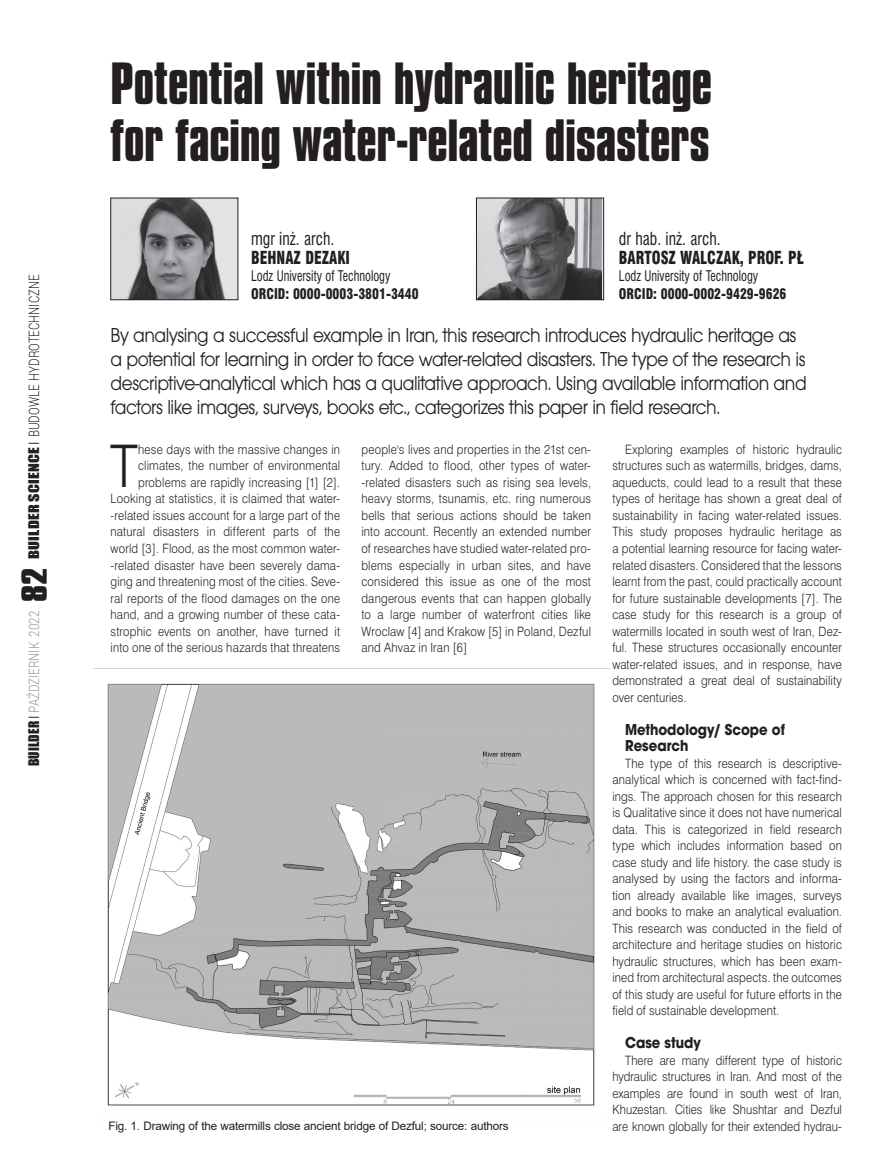
<style>
.page{position:relative;width:893px;height:1170px;background:#fff}
.page>*{position:absolute;margin:0;border:0;box-sizing:border-box;transform-origin:0 0}
.tekst_swiss_inicjal{font:54.6px "Swis 721 Lt PL";color:#231f20;scale:.89 1}
.Tytul_Compacta{font:700 49.5px/57px "Compacta PL";letter-spacing:-.005em;color:#231f20}
.lead{font:21px/24px "Avant Gar Got Itc TEE";letter-spacing:-.025em;color:#231f20;scale:.9 1}
.autor_nazwisko{font:16.5px/19.5px "Swis 721 Blk Cn PL";color:#231f20;scale:.85 1}
.srodtytul{font:700 16.5px/16.5px "Avant Gar Got Itc TEE";color:#231f20;scale:.9 1}
.autor_nazwisko-2{font:16.5px/19.5px "Swis 721 Cn PL";color:#231f20;scale:.9 1}
.t1{font:300 14.25px "Roboto";color:#231f20;scale:.8 1}
.t2{font:300 14.25px "Roboto";color:#939598;scale:.8 1}
.autor_nazwisko-3{font:13.5px/18px "Swis 721 Cn PL";color:#231f20;scale:.85 1}
.tekst_swiss{font:12px/16.5px "Swis 721 Lt PL";letter-spacing:.01em;color:#231f20;text-align:justify;scale:.89 1}
.tekst_swiss_inicjal-2{font:12px/16.5px "Swis 721 Lt PL";letter-spacing:.015em;color:#231f20;text-align:right;scale:.89 1}
.Fot_podpis{font:11.7px "Arial";letter-spacing:-.015em;color:#231f20}
.s1{font-family:"Impact";font-weight:400;font-size:13.5px}
.s2{font-family:"Swis 721 Lt PL";font-weight:400;font-size:13.5px}
.s3{font-family:"Impact";font-weight:400;font-size:13.5px;color:#231f20}
.s4{font-family:"Swis 721 Lt PL";font-weight:400;font-size:13.5px;color:#231f20}
.s5{font-family:"Compacta PL";font-weight:700;font-size:30px;color:#231f20}
.s6{font-family:"Swis 721 Blk Cn PL"}
.s7{font-family:"Swis 721 Cn PL"}
</style>
<div class="page">
<img style="left:113px;top:200px;width:123px;height:98px">
<div style="left:111px;top:198px;width:127px;height:102px;border:1px solid #231f20"></div>
<img style="left:478px;top:200px;width:124px;height:98px">
<div style="left:476px;top:198px;width:128px;height:102px;border:1px solid #231f20"></div>
<img style="left:93px;top:668px;width:516px;height:438px">
<p class="t1" style="left:24px;top:559px;width:357px;rotate:-90deg"><span class="s1">BUILDER SCIENCE</span> <span class="s2">I</span> BUDOWLE HYDROTECHNICZNE</p>
<p class="t2" style="left:24px;top:766px;width:249px;rotate:-90deg"><span class="s3">BUILDER</span> <span class="s4">I</span> PAŹDZIERNIK 2022 <span class="s5">82</span></p>
<p class="Tytul_Compacta" style="left:111px;top:56px;width:603px">Potential within hydraulic heritage for facing water-related disasters</p>
<p class="autor_nazwisko-2" style="left:251px;top:229px;width:111px">mgr inż. arch.<br><span class="s6">BEHNAZ DEZAKI</span></p>
<p class="autor_nazwisko-3" style="left:251px;top:266px;width:199px">Lodz University of Technology<br><span class="s6">ORCID: 0000-0003-3801-3440</span></p>
<p class="lead" style="left:111px;top:322px;width:775px">By analysing a successful example in Iran, this research introduces hydraulic heritage as a potential for learning in order to face water-related disasters. The type of the research is descriptive-analytical which has a qualitative approach. Using available information and factors like images, surveys, books etc., categorizes this paper in field research.</p>
<p class="autor_nazwisko" style="left:619px;top:229px;width:219px"><span class="s7">dr hab. inż. arch.<br></span>BARTOSZ WALCZAK, PROF. PŁ</p>
<p class="autor_nazwisko-3" style="left:619px;top:266px;width:199px">Lodz University of Technology<br><span class="s6">ORCID: 0000-0002-9429-9626</span></p>
<p class="tekst_swiss_inicjal" style="left:110px;top:430px;width:33px">T</p>
<p class="tekst_swiss_inicjal-2" style="left:111px;top:441px;width:259px">hese days with the massive changes in climates, the number of environmental problems are rapidly increasing [1] [2].<br>Looking at statistics, it is claimed that water--related issues account for a large part of the natural disasters in different parts of the world [3]. Flood, as the most common water--related disaster have been severely dama&shy;ging and threatening most of the cities. Seve&shy;ral reports of the flood damages on the one hand, and a growing number of these cata&shy;strophic events on another, have turned it into one of the serious hazards that threatens</p>
<p class="tekst_swiss_inicjal-2" style="left:361px;top:441px;width:259px;text-align:justify">people's lives and properties in the 21st cen&shy;tury. Added to flood, other types of water--related disasters such as rising sea levels, heavy storms, tsunamis, etc. ring numerous bells that serious actions should be taken into account. Recently an extended number of researches have studied water-related pro&shy;blems especially in urban sites, and have considered this issue as one of the most dangerous events that can happen globally to a large number of waterfront cities like Wroclaw [4] and Krakow [5] in Poland, Dezful and Ahvaz in Iran [6]</p>
<p class="Fot_podpis" style="left:108px;top:1117px;width:402px">Fig. 1. Drawing of the watermills close ancient bridge of Dezful; source: authors</p>
<p class="tekst_swiss" style="left:612px;top:441px;width:259px;text-indent:13px">Exploring examples of historic hydraulic structures such as watermills, bridges, dams, aqueducts, could lead to a result that these types of heritage has shown a great deal of sustainability in facing water-related issues.<br>This study proposes hydraulic heritage as a potential learning resource for facing water&shy;related disasters. Considered that the lessons learnt from the past, could practically account for future sustainable developments [7]. The case study for this research is a group of watermills located in south west of Iran, Dez&shy;ful. These structures occasionally encounter water-related issues, and in response, have demonstrated a great deal of sustainability over centuries.</p>
<p class="srodtytul" style="left:625px;top:720px;width:179px">Methodology/ Scope of<br>Research</p>
<p class="tekst_swiss" style="left:612px;top:754px;width:259px;text-indent:13px">The type of this research is descriptive&shy;analytical which is concerned with fact-find&shy;ings. The approach chosen for this research is Qualitative since it does not have numerical data. This is categorized in field research type which includes information based on case study and life history. the case study is analysed by using the factors and informa&shy;tion already available like images, surveys and books to make an analytical evaluation.<br>This research was conducted in the field of architecture and heritage studies on historic hydraulic structures, which has been exam&shy;ined from architectural aspects. the outcomes of this study are useful for future efforts in the field of sustainable development.</p>
<p class="srodtytul" style="left:625px;top:1034px;width:85px">Case study</p>
<p class="tekst_swiss" style="left:612px;top:1051px;width:259px;text-indent:13px">There are many different type of historic hydraulic structures in Iran. And most of the examples are found in south west of Iran, Khuzestan. Cities like Shushtar and Dezful are known globally for their extended hydrau-</p>
</div>
